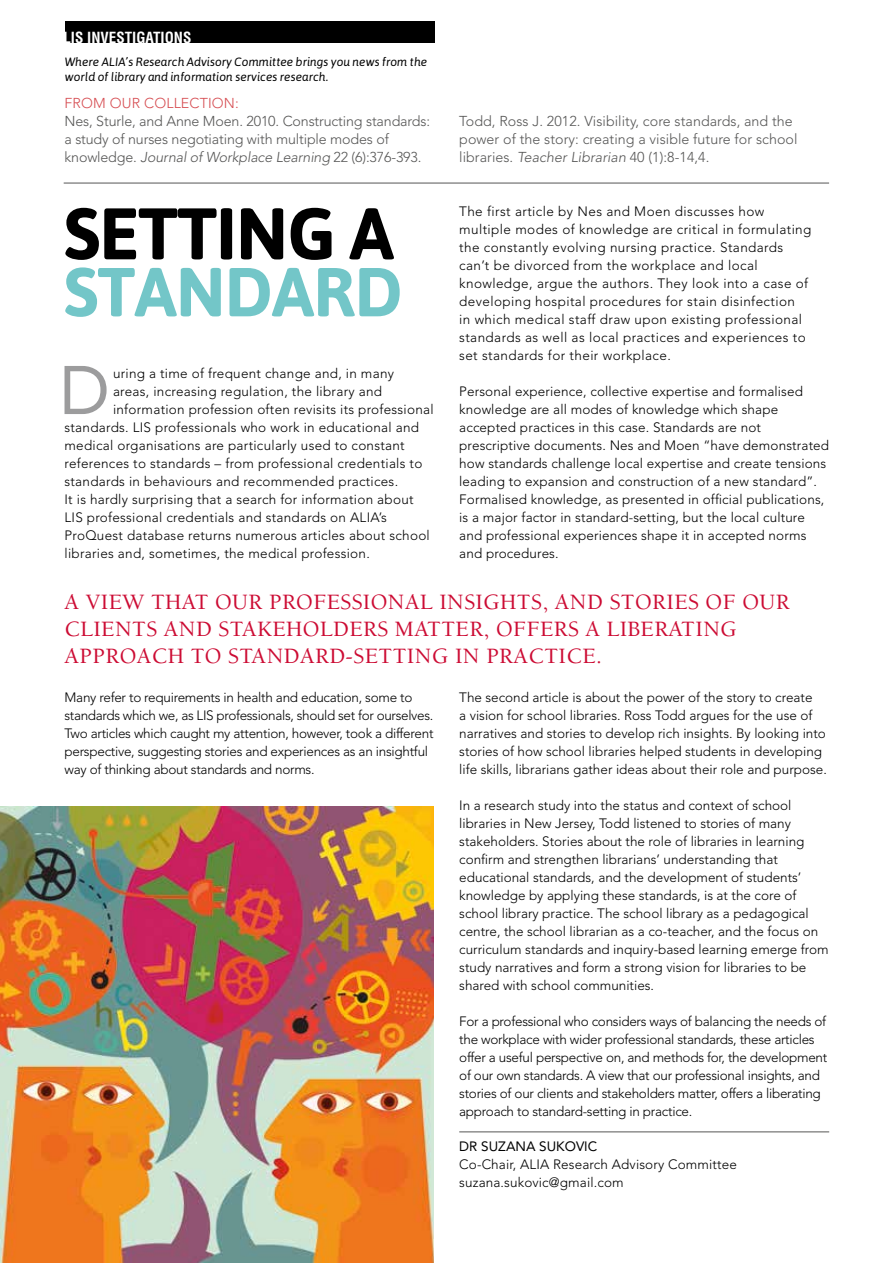
<style>
.page{position:relative;width:893px;height:1263px;background:#fff}
.page>*{position:absolute;margin:0;border:0;box-sizing:border-box;transform-origin:0 0}
.t1{font:700 72.75px "Asap";letter-spacing:-.01em;color:#000}
.t2{font:700 69px "Asap";letter-spacing:-.01em;color:#73c6c8}
.t3{font:67.95px "Avenir";color:#9c9c9d}
.t4{font:500 22.5px/27px "Berkeley";letter-spacing:.02em;color:#cc0b33}
.t5{font:700 condensed 15px "Helvetica";color:#fff}
.t6{font:300 14.25px/18px "Avenir";letter-spacing:-.01em;color:#565655}
.t7{font:300 14.25px "Avenir";letter-spacing:.01em;color:#d64d52}
.t8{font:300 13.5px/18px "Avenir";color:#000}
.t9{font:300 13.5px/18px "Avenir";letter-spacing:-.02em;color:#000}
.t10{font:300 13.5px "Avenir";letter-spacing:.02em;color:#000}
.t11{font:300 13.5px/18px "Avenir";letter-spacing:.03em;color:#000}
.t12{font:13.5px "Avenir";color:#000}
.t13{font:italic 12px/15px "Asap";color:#000}
.s1{font-style:italic}
</style>
<div class="page">
<div style="left:65px;top:22px;width:370px;height:21px;background:#000"></div>
<hr style="left:459px;top:1131px;width:370px;height:1px;background:#565655">
<hr style="left:64px;top:183px;width:765px;height:1px;background:#565655">
<img style="left:0;top:807px;width:434px;height:456px">
<p class="t5" style="left:63px;top:28px;width:129px">LIS INVESTIGATIONS</p>
<p class="t13" style="left:65px;top:54px;width:364px">Where ALIA’s Research Advisory Committee brings you news from the world of library and information services research.</p>
<p class="t7" style="left:65px;top:95px;width:176px">FROM OUR COLLECTION:</p>
<p class="t6" style="left:65px;top:112px;width:367px">Nes, Sturle, and Anne Moen. 2010. Constructing standards: a study of nurses negotiating with multiple modes of knowledge. <span class="s1">Journal of Workplace Learning</span> 22 (6):376-393.</p>
<h1 class="t1" style="left:64px;top:191px;width:332px">SETTING A</h1>
<h2 class="t2" style="left:64px;top:252px;width:340px">STANDARD</h2>
<h3 class="t3" style="left:59px;top:351px;width:52px">D</h3>
<p class="t10" style="left:113px;top:365px;width:283px">uring a time of frequent change and, in many</p>
<p class="t10" style="left:113px;top:383px;width:270px">areas, increasing regulation, the library and</p>
<p class="t10" style="left:113px;top:401px;width:322px">information profession often revisits its professional</p>
<p class="t10" style="left:65px;top:419px;width:356px">standards. LIS professionals who work in educational and</p>
<p class="t10" style="left:65px;top:437px;width:342px">medical organisations are particularly used to constant</p>
<p class="t10" style="left:65px;top:455px;width:359px">references to standards – from professional credentials to</p>
<p class="t10" style="left:65px;top:473px;width:335px">standards in behaviours and recommended practices.</p>
<p class="t10" style="left:65px;top:491px;width:351px">It is hardly surprising that a search for information about</p>
<p class="t10" style="left:65px;top:509px;width:324px">LIS professional credentials and standards on ALIA’s</p>
<p class="t10" style="left:65px;top:527px;width:367px">ProQuest database returns numerous articles about school</p>
<p class="t10" style="left:65px;top:545px;width:307px">libraries and, sometimes, the medical profession.</p>
<p class="t6" style="left:459px;top:112px;width:340px">Todd, Ross J. 2012. Visibility, core standards, and the power of the story: creating a visible future for school libraries. <span class="s1">Teacher Librarian</span> 40 (1):8-14,4.</p>
<p class="t11" style="left:459px;top:202px;width:354px">The first article by Nes and Moen discusses how multiple modes of knowledge are critical in formulating the constantly evolving nursing practice. Standards can’t be divorced from the workplace and local knowledge, argue the authors. They look into a case of developing hospital procedures for stain disinfection<br>in which medical staff draw upon existing professional standards as well as local practices and experiences to set standards for their workplace.</p>
<p class="t8" style="left:459px;top:382px;width:371px">Personal experience, collective expertise and formalised knowledge are all modes of knowledge which shape accepted practices in this case. Standards are not prescriptive documents. Nes and Moen “have demonstrated how standards challenge local expertise and create tensions leading to expansion and construction of a new standard”.<br>Formalised knowledge, as presented in official publications, is a major factor in standard-setting, but the local culture and professional experiences shape it in accepted norms and procedures.</p>
<h3 class="t4" style="left:65px;top:589px;width:726px">A VIEW THAT OUR PROFESSIONAL INSIGHTS, AND STORIES OF OUR<br>CLIENTS AND STAKEHOLDERS MATTER, OFFERS A LIBERATING<br>APPROACH TO STANDARD-SETTING IN PRACTICE.</h3>
<p class="t9" style="left:65px;top:688px;width:370px">Many refer to requirements in health and education, some to standards which we, as LIS professionals, should set for ourselves.<br>Two articles which caught my attention, however, took a different perspective, suggesting stories and experiences as an insightful way of thinking about standards and norms.</p>
<p class="t8" style="left:459px;top:688px;width:369px">The second article is about the power of the story to create<br>a vision for school libraries. Ross Todd argues for the use of narratives and stories to develop rich insights. By looking into stories of how school libraries helped students in developing life skills, librarians gather ideas about their role and purpose.</p>
<p class="t8" style="left:459px;top:796px;width:371px">In a research study into the status and context of school libraries in New Jersey, Todd listened to stories of many stakeholders. Stories about the role of libraries in learning confirm and strengthen librarians’ understanding that educational standards, and the development of students’ knowledge by applying these standards, is at the core of school library practice. The school library as a pedagogical centre, the school librarian as a co-teacher, and the focus on curriculum standards and inquiry-based learning emerge from study narratives and form a strong vision for libraries to be shared with school communities.</p>
<p class="t9" style="left:459px;top:1012px;width:370px">For a professional who considers ways of balancing the needs of the workplace with wider professional standards, these articles offer a useful perspective on, and methods for, the development of our own standards. A view that our professional insights, and stories of our clients and stakeholders matter, offers a liberating approach to standard-setting in practice.</p>
<p class="t12" style="left:459px;top:1138px;width:140px">DR SUZANA SUKOVIC</p>
<p class="t8" style="left:459px;top:1155px;width:279px">Co-Chair, ALIA Research Advisory Committee suzana.sukovic@gmail.com</p>
</div>
